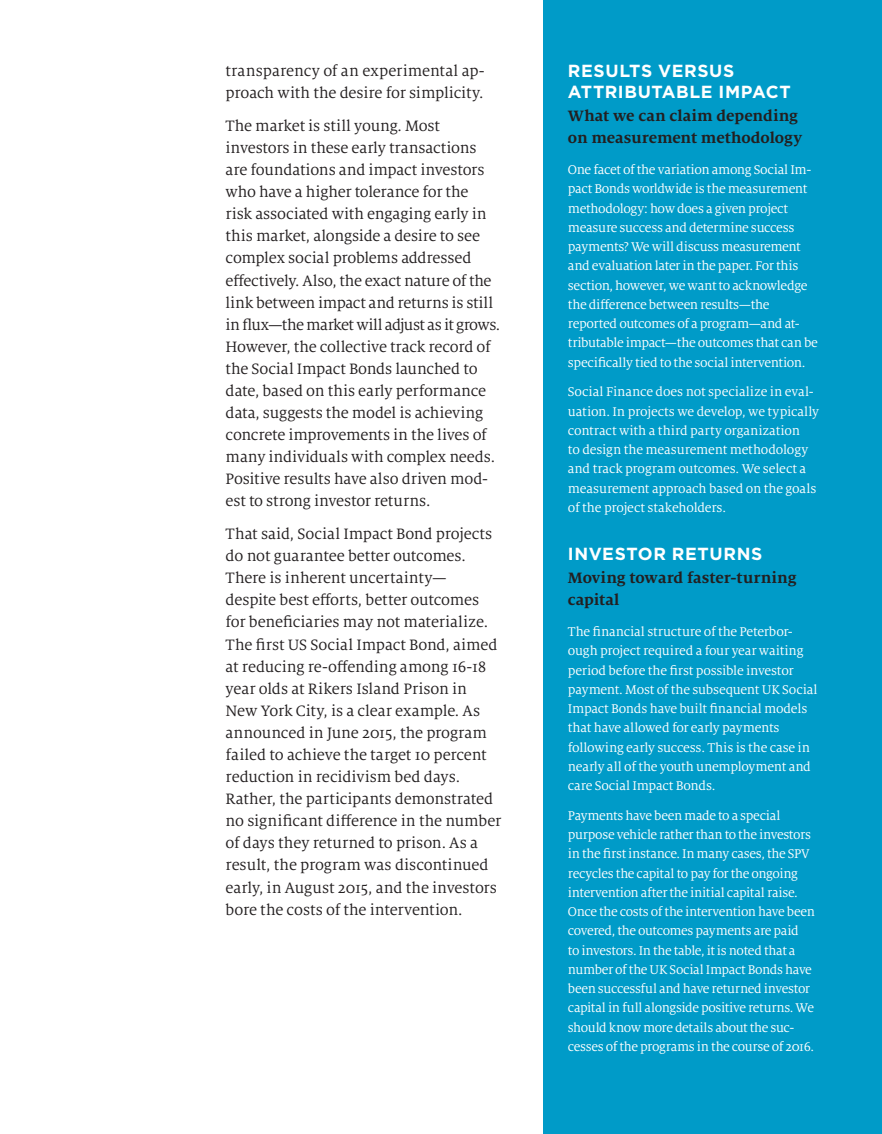
<style>
.page{position:relative;width:882px;height:1134px;background:#fff}
.page>*{position:absolute;margin:0;border:0;box-sizing:border-box;transform-origin:0 0}
.sidebar_title_-_impa{font:700 17.5px/21px "Gotham";letter-spacing:.035em;color:#fff}
.body{font:16.62px/22.1px "Milo Serif OT";letter-spacing:-.01em;color:#231f20}
.sidebar_title_-_impa-2{font:700 16.62px/22.1px "Milo Serif OT";color:#231f20}
.body-2{font:14px/19.2px "Milo Serif OT";letter-spacing:-.02em;color:#fff}
</style>
<div class="page">
<div style="left:544px;top:0;width:338px;height:1134px;background:#009bc8"></div>
<p class="body" style="left:226px;top:60px;width:261px">transparency of an experimental ap&shy;proach with the desire for simplicity.</p>
<p class="body" style="left:226px;top:115px;width:276px">The market is still young. Most investors in these early transactions are foundations and impact investors who have a higher tolerance for the<br>risk associated with engaging early in this market, alongside a desire to see complex social problems addressed effectively. Also, the exact nature of the link between impact and returns is still in flux—the market will adjust as it grows.<br>However, the collective track record of the Social Impact Bonds launched to date, based on this early performance data, suggests the model is achieving concrete improvements in the lives of many individuals with complex needs.<br>Positive results have also driven mod&shy;est to strong investor returns.</p>
<p class="body" style="left:226px;top:523px;width:277px">That said, Social Impact Bond projects do not guarantee better outcomes.<br>There is inherent uncertainty— despite best efforts, better outcomes for beneficiaries may not materialize.<br>The first US Social Impact Bond, aimed at reducing re-offending among 16-18 year olds at Rikers Island Prison in New York City, is a clear example. As announced in June 2015, the program failed to achieve the target 10 percent reduction in recidivism bed days.<br>Rather, the participants demonstrated no significant difference in the number of days they returned to prison. As a result, the program was discontinued early, in August 2015, and the investors bore the costs of the intervention.</p>
<p class="sidebar_title_-_impa" style="left:568px;top:60px;width:224px">RESULTS VERSUS<br>ATTRIBUTABLE IMPACT</p>
<p class="sidebar_title_-_impa-2" style="left:568px;top:105px;width:236px">What we can claim depending on measurement methodology</p>
<p class="body-2" style="left:568px;top:160px;width:252px">One facet of the variation among Social Im&shy;pact Bonds worldwide is the measurement methodology: how does a given project measure success and determine success payments? We will discuss measurement and evaluation later in the paper. For this section, however, we want to acknowledge the difference between results—the reported outcomes of a program—and at&shy;tributable impact—the outcomes that can be specifically tied to the social intervention.</p>
<p class="body-2" style="left:568px;top:383px;width:253px">Social Finance does not specialize in eval&shy;uation. In projects we develop, we typically contract with a third party organization<br>to design the measurement methodology and track program outcomes. We select a measurement approach based on the goals of the project stakeholders.</p>
<p class="sidebar_title_-_impa" style="left:568px;top:543px;width:196px">INVESTOR RETURNS</p>
<p class="sidebar_title_-_impa-2" style="left:568px;top:567px;width:230px">Moving toward faster-turning capital</p>
<p class="body-2" style="left:568px;top:622px;width:251px">The financial structure of the Peterbor&shy;ough project required a four year waiting period before the first possible investor payment. Most of the subsequent UK Social Impact Bonds have built financial models that have allowed for early payments following early success. This is the case in nearly all of the youth unemployment and care Social Impact Bonds.</p>
<p class="body-2" style="left:568px;top:806px;width:248px">Payments have been made to a special purpose vehicle rather than to the investors in the first instance. In many cases, the SPV recycles the capital to pay for the ongoing intervention after the initial capital raise.<br>Once the costs of the intervention have been covered, the outcomes payments are paid<br>to investors. In the table, it is noted that a number of the UK Social Impact Bonds have been successful and have returned investor capital in full alongside positive returns. We should know more details about the suc&shy;cesses of the programs in the course of 2016.</p>
</div>
